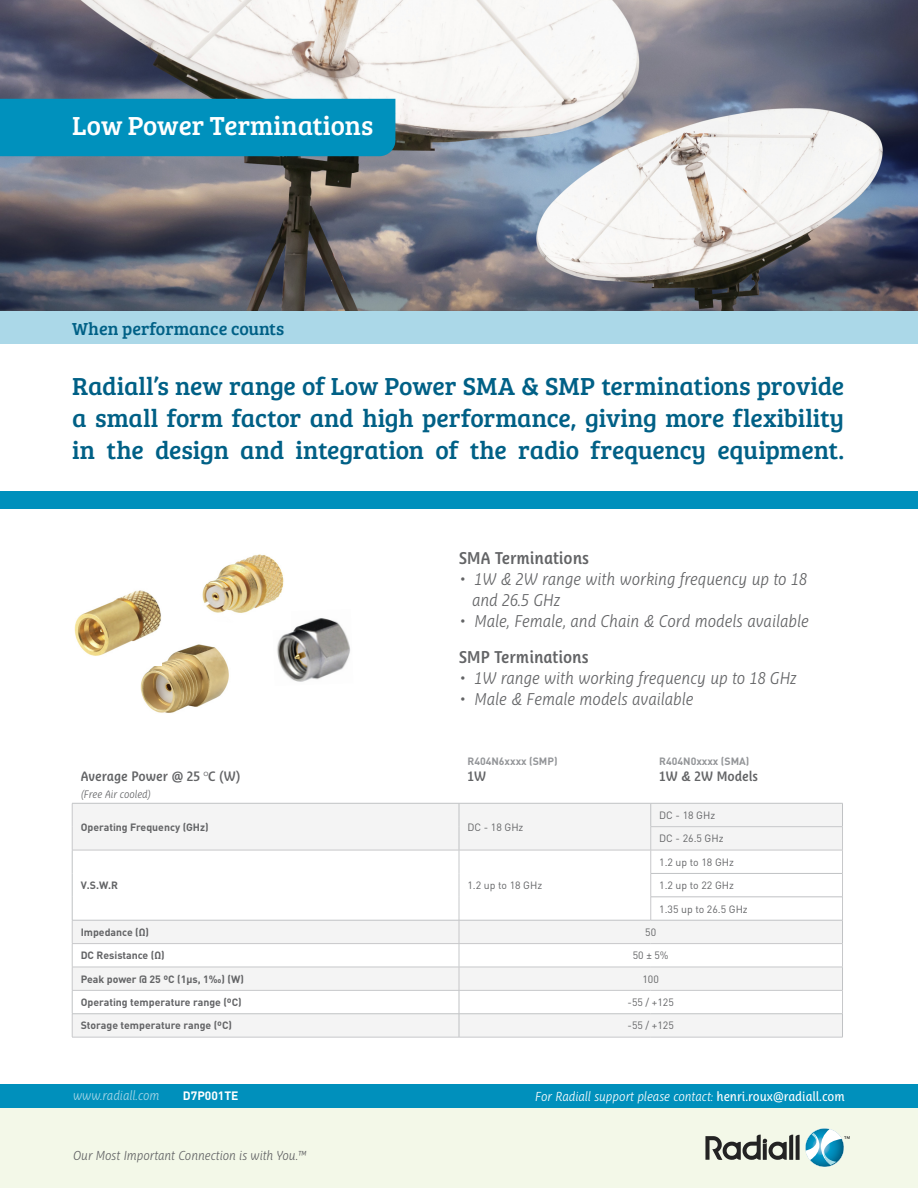
<style>
.page{position:relative;width:918px;height:1188px;background:#fff}
.page>*{position:absolute;margin:0;border:0;box-sizing:border-box;transform-origin:0 0}
.t1{font:27px "Bree Serif";color:#fff}
.t2{font:25.5px/31.8px "Bree Serif";letter-spacing:-.01em;color:#006086;text-align:justify}
.t3{font:18px "Bree Serif";color:#006086}
.t4{font:italic 300 16.5px/21px "Ayita Pro";color:#636466}
.t5{font:600 16.5px "Ayita Pro";color:#636466}
.t6{font:600 13.2px "Ayita Pro";color:#636466}
.t7{font:italic 300 12.6px "Ayita Pro";color:#fff}
.t8{font:italic 300 12.6px "Ayita Pro";color:#636466}
.t9{font:italic 300 12.6px "Ayita Pro";color:#abd8e8}
.t10{font:700 12px "DIN Pro";color:#fff}
.t11{font:700 10.5px "DIN Pro";color:#636466}
.t12{font:10.5px "DIN Pro";color:#636466}
.t13{font:700 10.5px "DIN Pro";color:#939598}
.t14{font:italic 300 10.5px "Ayita Pro";color:#636466}
.s1{font-family:"Helvetica Neue LT";font-weight:300}
.s2{font-weight:400;font-style:normal}
</style>
<div class="page">
<img style="left:0;top:0;width:918px;height:312px">
<div style="left:0;top:99px;width:395px;height:57px;background:#0091bd"></div>
<div style="left:0;top:1097px;width:918px;height:91px;background:#f3f8e8"></div>
<div style="left:0;top:1084px;width:918px;height:24px;background:#0090bc"></div>
<div style="left:0;top:312px;width:918px;height:32px;background:#abd8e8"></div>
<div style="left:0;top:492px;width:918px;height:17px;background:#0090bc"></div>
<svg style="left:705px;top:1128px;width:145px;height:39px"></svg>
<svg style="left:72px;top:802px;width:771px;height:235px"></svg>
<hr style="left:72px;top:1037px;width:387px;height:1px;background:#c7c8ca">
<hr style="left:459px;top:1037px;width:192px;height:1px;background:#c7c8ca">
<hr style="left:651px;top:1037px;width:192px;height:1px;background:#c7c8ca">
<img style="left:140px;top:644px;width:89px;height:69px">
<img style="left:277px;top:618px;width:73px;height:64px">
<img style="left:202px;top:554px;width:88px;height:75px">
<img style="left:74px;top:590px;width:88px;height:75px">
<p class="t1" style="left:72px;top:106px;width:303px">Low Power Terminations</p>
<p class="t3" style="left:72px;top:316px;width:213px">When performance counts</p>
<p class="t2" style="left:72px;top:369px;width:773px">Radiall’s new range of Low Power SMA &amp; SMP terminations provide a small form factor and high performance, giving more flexibility in the design and integration of the radio frequency equipment.</p>
<p class="t6" style="left:81px;top:769px;width:161px">Average Power @ 25 <span class="s1">º</span>C (W)</p>
<p class="t14" style="left:81px;top:788px;width:72px">(Free Air cooled)</p>
<p class="t5" style="left:459px;top:548px;width:131px">SMA Terminations</p>
<p class="t4" style="left:472px;top:568px;width:336px;text-indent:-13px">• 1W &amp; 2W range with working frequency up to 18 and 26.5 GHz</p>
<p class="t4" style="left:459px;top:610px;width:351px">• Male, Female, and Chain &amp; Cord models available</p>
<p class="t5" style="left:459px;top:648px;width:131px">SMP Terminations</p>
<p class="t4" style="left:459px;top:668px;width:339px">• 1W range with working frequency up to 18 GHz</p>
<p class="t4" style="left:459px;top:689px;width:236px">• Male &amp; Female models available</p>
<p class="t13" style="left:467px;top:754px;width:92px">R404N6xxxx (SMP)</p>
<p class="t6" style="left:468px;top:769px;width:20px">1W</p>
<p class="t13" style="left:659px;top:754px;width:92px">R404N0xxxx (SMA)</p>
<p class="t6" style="left:659px;top:769px;width:100px">1W &amp; 2W Models</p>
<p class="t11" style="left:81px;top:820px;width:129px">Operating Frequency (GHz)</p>
<p class="t12" style="left:467px;top:820px;width:57px">DC - 18 GHz</p>
<p class="t11" style="left:81px;top:878px;width:39px">V.S.W.R</p>
<p class="t12" style="left:467px;top:878px;width:76px">1.2 up to 18 GHz</p>
<p class="t12" style="left:659px;top:808px;width:57px">DC - 18 GHz</p>
<p class="t12" style="left:659px;top:831px;width:66px">DC - 26.5 GHz</p>
<p class="t12" style="left:659px;top:855px;width:76px">1.2 up to 18 GHz</p>
<p class="t12" style="left:659px;top:878px;width:76px">1.2 up to 22 GHz</p>
<p class="t12" style="left:659px;top:902px;width:90px">1.35 up to 26.5 GHz</p>
<p class="t11" style="left:81px;top:925px;width:70px">Impedance (Ω)</p>
<p class="t12" style="left:645px;top:925px;width:12px">50</p>
<p class="t11" style="left:81px;top:948px;width:85px">DC Resistance (Ω)</p>
<p class="t12" style="left:633px;top:948px;width:37px">50 ± 5%</p>
<p class="t11" style="left:81px;top:972px;width:165px">Peak power @ 25 ºC (1µs, 1‰) (W)</p>
<p class="t12" style="left:643px;top:972px;width:18px">100</p>
<p class="t11" style="left:81px;top:995px;width:163px">Operating temperature range (ºC)</p>
<p class="t12" style="left:628px;top:995px;width:48px">-55 / +125</p>
<p class="t11" style="left:81px;top:1019px;width:153px">Storage temperature range (ºC)</p>
<p class="t12" style="left:628px;top:1019px;width:48px">-55 / +125</p>
<p class="t9" style="left:73px;top:1088px;width:88px">www.radiall.com</p>
<p class="t7" style="left:535px;top:1089px;width:311px">For Radiall support please contact: <span class="s2">henri.roux@radiall.com</span></p>
<p class="t10" style="left:183px;top:1088px;width:57px">D7P001TE</p>
<p class="t8" style="left:73px;top:1148px;width:235px">Our Most Important Connection is with You.™</p>
</div>
